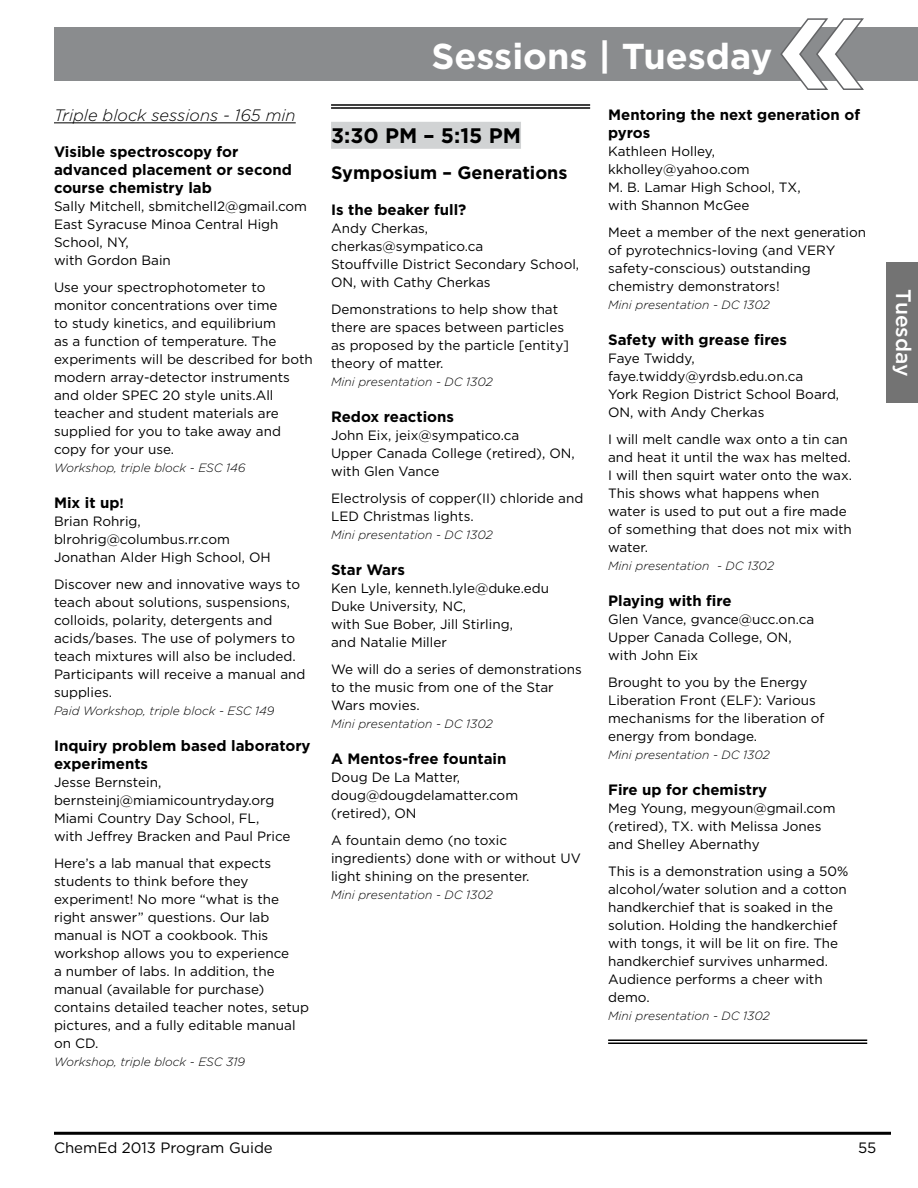
<style>
.page{position:relative;width:918px;height:1188px;background:#fff}
.page>*{position:absolute;margin:0;border:0;box-sizing:border-box;transform-origin:0 0}
.t1{font:700 36px "Gotham";color:#fff}
.t2{font:700 21px "Gotham";color:#000}
.t3{font:500 21px "Gotham";color:#fff}
.t4{font:700 18px "Gotham";color:#000}
.t5{font:italic 300 16.5px "Gotham";color:#000}
.t6{font:700 15px/18px "Gotham";color:#000}
.t7{font:15px "Gotham";color:#000}
.t8{font:13.5px/18px "Gotham";color:#000}
.t9{font:italic 300 12px "Gotham";color:#000}
.s1{font-size:13.5px}
</style>
<div class="page">
<div style="left:54px;top:27px;width:864px;height:54px;background:#8a8c8e"></div>
<hr style="left:54px;top:1132px;width:837px;height:3px;background:#000">
<svg style="left:780px;top:18px;width:84px;height:72px"></svg>
<hr style="left:54px;top:122px;width:242px;height:1px;background:#000">
<div style="left:331px;top:122px;width:190px;height:27px;background:#d1d3d4"></div>
<div style="left:886px;top:262px;width:32px;height:141px;background:#737373"></div>
<hr style="left:331px;top:104px;width:259px;height:2px;background:#000">
<hr style="left:331px;top:107px;width:259px;height:2px;background:#000">
<hr style="left:608px;top:1039px;width:259px;height:2px;background:#000">
<hr style="left:608px;top:1043px;width:259px;height:1px;background:#000">
<p class="t5" style="left:54px;top:105px;width:243px">Triple block sessions - 165 min</p>
<p class="t6" style="left:54px;top:143px;width:239px">Visible spectroscopy for advanced placement or second course chemistry lab</p>
<p class="t8" style="left:54px;top:197px;width:255px">Sally Mitchell, sbmitchell2@gmail.com<br>East Syracuse Minoa Central High<br>School, NY,<br>with Gordon Bain</p>
<p class="t8" style="left:54px;top:278px;width:260px">Use your spectrophotometer to monitor concentrations over time<br>to study kinetics, and equilibrium<br>as a function of temperature. The experiments will be described for both modern array-detector instruments and older SPEC 20 style units.All teacher and student materials are supplied for you to take away and copy for your use.</p>
<p class="t9" style="left:54px;top:460px;width:193px">Workshop, triple block - ESC 146</p>
<p class="t6" style="left:54px;top:494px;width:71px">Mix it up<span class="s1">!</span></p>
<p class="t8" style="left:54px;top:512px;width:218px">Brian Rohrig, blrohrig@columbus.rr.com<br>Jonathan Alder High School, OH</p>
<p class="t8" style="left:54px;top:575px;width:253px">Discover new and innovative ways to teach about solutions, suspensions, colloids, polarity, detergents and acids/bases. The use of polymers to teach mixtures will also be included.<br>Participants will receive a manual and supplies.</p>
<p class="t9" style="left:54px;top:703px;width:222px">Paid Workshop, triple block - ESC 149</p>
<p class="t6" style="left:54px;top:737px;width:258px">Inquiry problem based laboratory experiments</p>
<p class="t8" style="left:54px;top:773px;width:238px">Jesse Bernstein, bernsteinj@miamicountryday.org<br>Miami Country Day School, FL, with Jeffrey Bracken and Paul Price</p>
<p class="t8" style="left:54px;top:854px;width:257px">Here’s a lab manual that expects students to think before they experiment! No more “what is the right answer” questions. Our lab manual is NOT a cookbook. This workshop allows you to experience<br>a number of labs. In addition, the manual (available for purchase) contains detailed teacher notes, setup pictures, and a fully editable manual on CD.</p>
<p class="t9" style="left:54px;top:1054px;width:193px">Workshop, triple block - ESC 319</p>
<h1 class="t1" style="left:431px;top:33px;width:342px">Sessions | Tuesday</h1>
<h2 class="t2" style="left:331px;top:121px;width:191px">3:30 PM – 5:15 PM</h2>
<h3 class="t4" style="left:331px;top:160px;width:238px">Symposium – Generations</h3>
<p class="t6" style="left:331px;top:200px;width:137px">Is the beaker full?</p>
<p class="t8" style="left:331px;top:219px;width:250px">Andy Cherkas, cherkas@sympatico.ca<br>Stouffville District Secondary School,<br>ON, with Cathy Cherkas</p>
<p class="t8" style="left:331px;top:300px;width:239px">Demonstrations to help show that there are spaces between particles as proposed by the particle [entity] theory of matter.</p>
<p class="t9" style="left:331px;top:374px;width:163px">Mini presentation - DC 1302</p>
<p class="t6" style="left:331px;top:407px;width:124px">Redox reactions</p>
<p class="t8" style="left:331px;top:426px;width:245px">John Eix, jeix@sympatico.ca<br>Upper Canada College (retired), ON, with Glen Vance</p>
<p class="t8" style="left:331px;top:489px;width:254px">Electrolysis of copper(II) chloride and<br>LED Christmas lights.</p>
<p class="t9" style="left:331px;top:527px;width:163px">Mini presentation - DC 1302</p>
<p class="t6" style="left:331px;top:560px;width:75px">Star Wars</p>
<p class="t8" style="left:331px;top:579px;width:220px">Ken Lyle, kenneth.lyle@duke.edu<br>Duke University, NC,<br>with Sue Bober, Jill Stirling,<br>and Natalie Miller</p>
<p class="t8" style="left:331px;top:660px;width:252px">We will do a series of demonstrations to the music from one of the Star<br>Wars movies.</p>
<p class="t9" style="left:331px;top:716px;width:163px">Mini presentation - DC 1302</p>
<p class="t6" style="left:331px;top:749px;width:177px">A Mentos-free fountain</p>
<p class="t8" style="left:331px;top:768px;width:189px">Doug De La Matter, doug@dougdelamatter.com (retired), ON</p>
<p class="t8" style="left:331px;top:831px;width:251px">A fountain demo (no toxic ingredients) done with or without UV light shining on the presenter.</p>
<p class="t9" style="left:331px;top:887px;width:163px">Mini presentation - DC 1302</p>
<p class="t6" style="left:608px;top:106px;width:253px">Mentoring the next generation of pyros</p>
<p class="t8" style="left:608px;top:142px;width:194px">Kathleen Holley, kkholley@yahoo.com<br>M. B. Lamar High School, TX, with Shannon McGee</p>
<p class="t8" style="left:608px;top:223px;width:260px">Meet a member of the next generation of pyrotechnics-loving (and VERY safety-conscious) outstanding chemistry demonstrators!</p>
<p class="t9" style="left:608px;top:297px;width:163px">Mini presentation - DC 1302</p>
<p class="t6" style="left:608px;top:331px;width:180px">Safety with grease fires</p>
<p class="t8" style="left:608px;top:349px;width:233px">Faye Twiddy, faye.twiddy@yrdsb.edu.on.ca<br>York Region District School Board,<br>ON, with Andy Cherkas</p>
<p class="t8" style="left:608px;top:430px;width:245px">I will melt candle wax onto a tin can and heat it until the wax has melted.<br>I will then squirt water onto the wax.<br>This shows what happens when water is used to put out a fire made of something that does not mix with water.</p>
<p class="t9" style="left:608px;top:558px;width:167px">Mini presentation - DC 1302</p>
<p class="t6" style="left:608px;top:592px;width:125px">Playing with fire</p>
<p class="t8" style="left:608px;top:610px;width:208px">Glen Vance, gvance@ucc.on.ca<br>Upper Canada College, ON, with John Eix</p>
<p class="t8" style="left:608px;top:673px;width:218px">Brought to you by the Energy<br>Liberation Front (ELF): Various mechanisms for the liberation of energy from bondage.</p>
<p class="t9" style="left:608px;top:747px;width:163px">Mini presentation - DC 1302</p>
<p class="t6" style="left:608px;top:781px;width:161px">Fire up for chemistry</p>
<p class="t8" style="left:608px;top:799px;width:229px">Meg Young, megyoun@gmail.com (retired), TX. with Melissa Jones and Shelley Abernathy</p>
<p class="t8" style="left:608px;top:862px;width:242px">This is a demonstration using a 50% alcohol/water solution and a cotton handkerchief that is soaked in the solution. Holding the handkerchief with tongs, it will be lit on fire. The handkerchief survives unharmed.<br>Audience performs a cheer with demo.</p>
<p class="t9" style="left:608px;top:1008px;width:163px">Mini presentation - DC 1302</p>
<h2 class="t3" style="left:917px;top:289px;width:88px;rotate:90deg">Tuesday</h2>
<p class="t7" style="left:54px;top:1138px;width:220px">ChemEd 2013 Program Guide</p>
<p class="t7" style="left:858px;top:1138px;width:20px">55</p>
</div>
